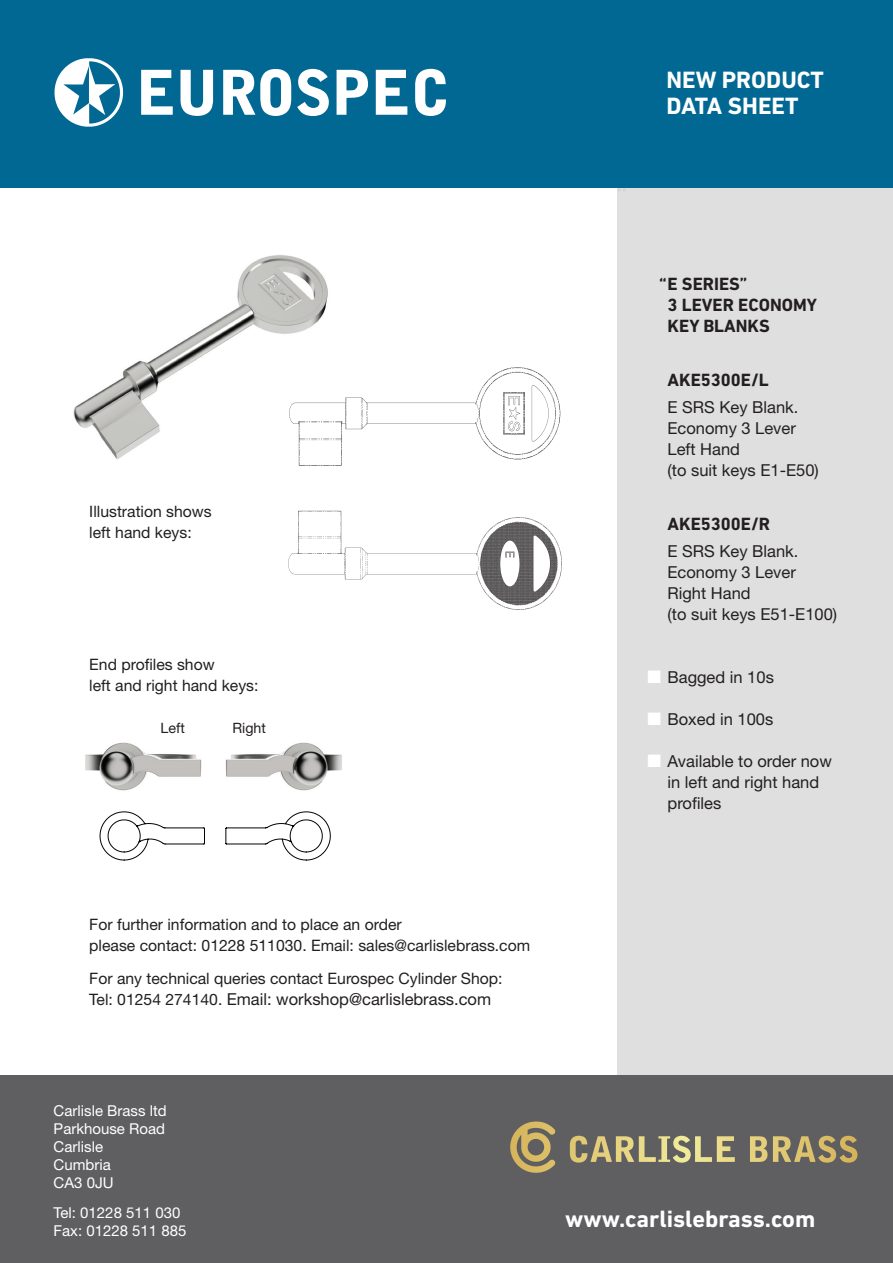
<style>
.page{position:relative;width:893px;height:1263px;background:#fff}
.page>*{position:absolute;margin:0;border:0;box-sizing:border-box;transform-origin:0 0}
.t1{font:700 24px/25.5px "DIN Next LT Pro";color:#fff}
.t2{font:700 18px/21px "DIN Next LT Pro";color:#231f20}
.t3{font:16.5px/21px "Helvetica Neue LT Pro";color:#231f20}
.t4{font:15.75px/21px "Helvetica Neue LT Pro";color:#231f20}
.t5{font:15px/18px "Helvetica Neue LT Pro";color:#fff}
.t6{font:14.25px "Helvetica Neue LT Pro";color:#231f20}
.s1{color:#fff}
.s2{font-size:15.75px}
</style>
<div class="page">
<div style="left:617px;top:178px;width:276px;height:908px;background:#dfdfe0"></div>
<div style="left:0;top:0;width:893px;height:187px;background:#006893"></div>
<svg style="left:141px;top:70px;width:32px;height:45px"></svg>
<svg style="left:180px;top:70px;width:33px;height:46px"></svg>
<svg style="left:223px;top:69px;width:68px;height:47px"></svg>
<svg style="left:297px;top:69px;width:32px;height:47px"></svg>
<svg style="left:337px;top:70px;width:31px;height:45px"></svg>
<svg style="left:376px;top:70px;width:31px;height:45px"></svg>
<svg style="left:415px;top:69px;width:31px;height:47px"></svg>
<svg style="left:54px;top:58px;width:69px;height:69px"></svg>
<div style="left:0;top:1076px;width:893px;height:187px;background:#5f5f62"></div>
<svg style="left:570px;top:1136px;width:165px;height:26px"></svg>
<svg style="left:750px;top:1136px;width:17px;height:26px"></svg>
<svg style="left:773px;top:1136px;width:84px;height:26px"></svg>
<svg style="left:521px;top:1121px;width:14px;height:5px"></svg>
<img style="left:85px;top:742px;width:257px;height:49px">
<svg style="left:100px;top:812px;width:105px;height:48px"></svg>
<img style="left:73px;top:255px;width:255px;height:205px">
<img style="left:282px;top:350px;width:279px;height:116px">
<img style="left:288px;top:510px;width:274px;height:100px">
<svg style="left:225px;top:812px;width:105px;height:48px"></svg>
<h1 class="t1" style="left:666px;top:67px;width:159px">NEW PRODUCT<br>DATA SHEET</h1>
<p class="t4" style="left:89px;top:501px;width:124px">Illustration shows left hand keys:</p>
<p class="t4" style="left:89px;top:653px;width:171px">End profiles show<br>left and right hand keys:</p>
<p class="t6" style="left:161px;top:719px;width:26px">Left</p>
<p class="t6" style="left:232px;top:719px;width:35px">Right</p>
<p class="t2" style="left:667px;top:273px;width:151px;text-indent:-8px">“E SERIES”<br>3 LEVER ECONOMY<br>KEY BLANKS</p>
<p class="t2" style="left:667px;top:369px;width:103px">AKE5300E/L</p>
<p class="t3" style="left:667px;top:396px;width:153px">E SRS Key Blank.<br>Economy 3 Lever<br>Left Hand<br>(to suit keys E1-E50)</p>
<p class="t2" style="left:667px;top:513px;width:104px">AKE5300E/R</p>
<p class="t3" style="left:667px;top:540px;width:171px">E SRS Key Blank.<br>Economy 3 Lever<br>Right Hand<br>(to suit keys E51-E100)</p>
<p class="t3" style="left:648px;top:666px;width:128px"><span class="s1">■</span> Bagged in 10s</p>
<p class="t3" style="left:648px;top:708px;width:127px"><span class="s1">■</span> Boxed in 100s</p>
<p class="t3" style="left:667px;top:750px;width:166px;text-indent:-20px"><span class="s1">■</span> Available to order now in left and right hand profiles</p>
<p class="t4" style="left:89px;top:913px;width:442px">For further information and to place an order<br>please contact: 01228 511030. Email: sales@carlislebrass.com</p>
<p class="t4" style="left:89px;top:967px;width:415px">For any technical queries contact Eurospec Cylinder Shop:</p>
<p class="t3" style="left:89px;top:988px;width:403px"><span class="s2">Tel: 01254 274140.</span> Email: workshop@carlislebrass.com</p>
<p class="t5" style="left:54px;top:1102px;width:115px">Carlisle Brass ltd<br>Parkhouse Road<br>Carlisle<br>Cumbria<br>CA3 0JU</p>
<p class="t5" style="left:54px;top:1204px;width:134px">Tel: 01228 511 030<br>Fax: 01228 511 885</p>
<h1 class="t1" style="left:565px;top:1206px;width:252px">www.carlislebrass.com</h1>
</div>
